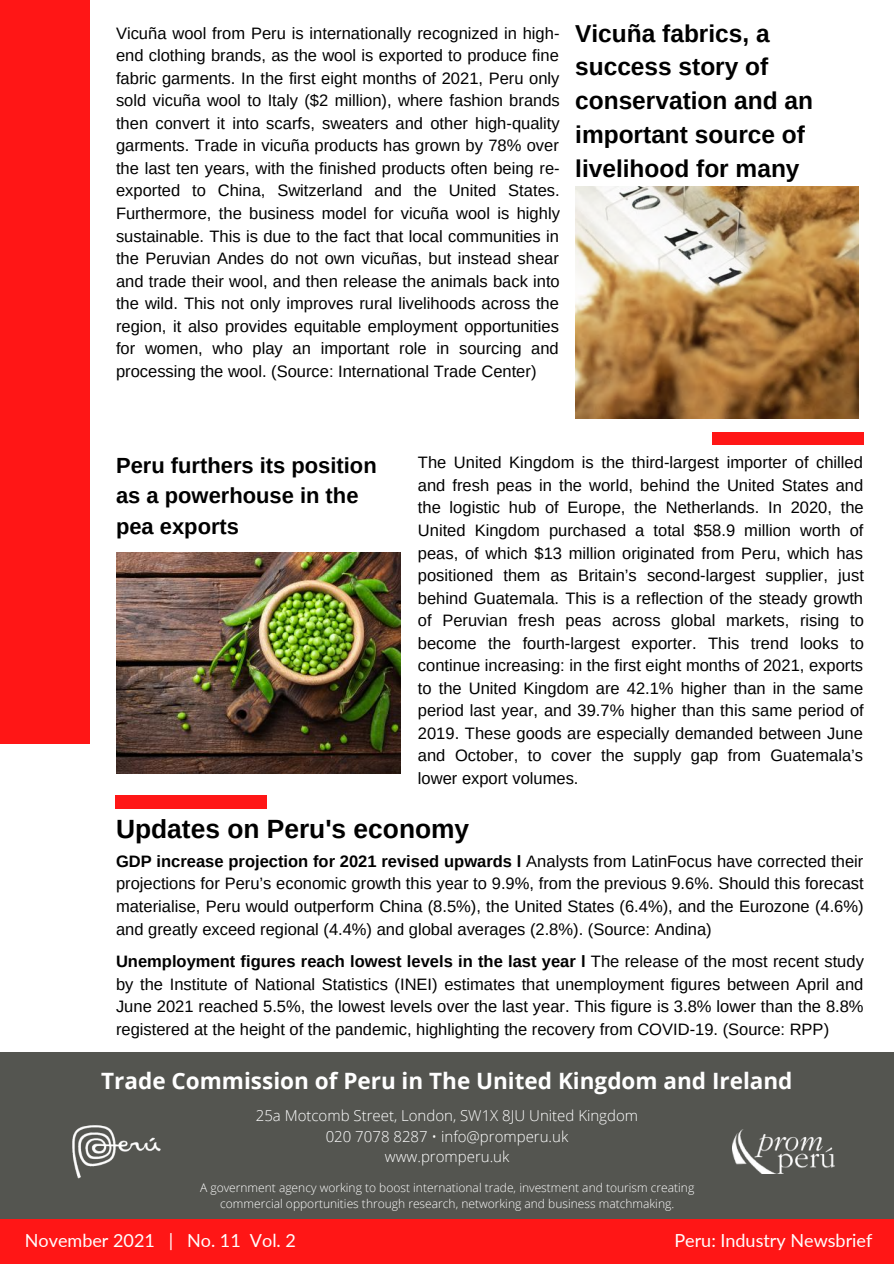
<style>
.page{position:relative;width:894px;height:1264px;background:#fff}
.page>*{position:absolute;margin:0;border:0;box-sizing:border-box;transform-origin:0 0}
.t1{font:700 26.4px "Arimo";color:#000}
.t2{font:700 24.45px/33.8px "Arimo";color:#000}
.t3{font:700 22.5px "Open Sans";color:#fff}
.t4{font:700 21.9px/30.3px "Arimo";color:#000}
.t5{font:18px "Lato";color:#fffefe}
.t6{font:16.5px/22.5px "Arimo";color:#000;text-align:justify}
.t7{font:300 15px/20.7px "Open Sans";color:#fff;text-align:center}
.t8{font:300 12px/15.8px "Open Sans";color:#fdfdfd;text-align:center}
.s1{font-weight:700}
</style>
<div class="page">
<div style="left:0;top:1052px;width:893px;height:211px;background:#545550"></div>
<div style="left:0;top:1219px;width:893px;height:44px;background:#ff1616"></div>
<div style="left:0;top:0;width:89px;height:743px;background:#ff1616"></div>
<div style="left:116px;top:796px;width:151px;height:12px;background:#ff1616"></div>
<img style="left:732px;top:1129px;width:102px;height:44px">
<div style="left:712px;top:432px;width:151px;height:12px;background:#ff1616"></div>
<img style="left:72px;top:1125px;width:89px;height:54px">
<img style="left:575px;top:186px;width:282px;height:232px">
<img style="left:116px;top:552px;width:284px;height:221px">
<p class="t6" style="left:116px;top:22px;width:445px">Vicuña wool from Peru is internationally recognized in high&shy;end clothing brands, as the wool is exported to produce fine fabric garments. In the first eight months of 2021, Peru only sold vicuña wool to Italy ($2 million), where fashion brands then convert it into scarfs, sweaters and other high-quality garments. Trade in vicuña products has grown by 78% over the last ten years, with the finished products often being re&shy;exported to China, Switzerland and the United States.<br>Furthermore, the business model for vicuña wool is highly sustainable. This is due to the fact that local communities in the Peruvian Andes do not own vicuñas, but instead shear and trade their wool, and then release the animals back into the wild. This not only improves rural livelihoods across the region, it also provides equitable employment opportunities for women, who play an important role in sourcing and processing the wool. (Source: International Trade Center)</p>
<h2 class="t2" style="left:575px;top:16px;width:239px">Vicuña fabrics, a success story of conservation and an important source of livelihood for many</h2>
<h3 class="t4" style="left:116px;top:450px;width:262px">Peru furthers its position as a powerhouse in the pea exports</h3>
<p class="t6" style="left:418px;top:451px;width:447px">The United Kingdom is the third-largest importer of chilled and fresh peas in the world, behind the United States and the logistic hub of Europe, the Netherlands. In 2020, the United Kingdom purchased a total $58.9 million worth of peas, of which $13 million originated from Peru, which has positioned them as Britain’s second-largest supplier, just behind Guatemala. This is a reflection of the steady growth of Peruvian fresh peas across global markets, rising to become the fourth-largest exporter. This trend looks to continue increasing: in the first eight months of 2021, exports to the United Kingdom are 42.1% higher than in the same period last year, and 39.7% higher than this same period of 2019. These goods are especially demanded between June and October, to cover the supply gap from Guatemala’s lower export volumes.</p>
<h1 class="t1" style="left:116px;top:814px;width:354px">Updates on Peru's economy</h1>
<p class="t6" style="left:116px;top:850px;width:749px"><span class="s1">GDP increase projection for 2021 revised upwards l</span> Analysts from LatinFocus have corrected their projections for Peru’s economic growth this year to 9.9%, from the previous 9.6%. Should this forecast materialise, Peru would outperform China (8.5%), the United States (6.4%), and the Eurozone (4.6%) and greatly exceed regional (4.4%) and global averages (2.8%). (Source: Andina)</p>
<p class="t6" style="left:116px;top:950px;width:749px"><span class="s1">Unemployment figures reach lowest levels in the last year l</span> The release of the most recent study by the Institute of National Statistics (INEI) estimates that unemployment figures between April and June 2021 reached 5.5%, the lowest levels over the last year. This figure is 3.8% lower than the 8.8% registered at the height of the pandemic, highlighting the recovery from COVID-19. (Source: RPP)</p>
<h3 class="t3" style="left:101px;top:1065px;width:692px">Trade Commission of Peru in The United Kingdom and Ireland</h3>
<p class="t7" style="left:256px;top:1104px;width:384px">25a Motcomb Street, London, SW1X 8JU United Kingdom<br>020 7078 8287 • info@promperu.uk<br>www.promperu.uk</p>
<p class="t8" style="left:200px;top:1179px;width:495px">A government agency working to boost international trade, investment and tourism creating commercial opportunities through research, networking and business matchmaking.</p>
<p class="t5" style="left:25px;top:1228px;width:272px">November 2021 | No. 11 Vol. 2</p>
<p class="t5" style="left:674px;top:1228px;width:199px">Peru: Industry Newsbrief</p>
</div>
